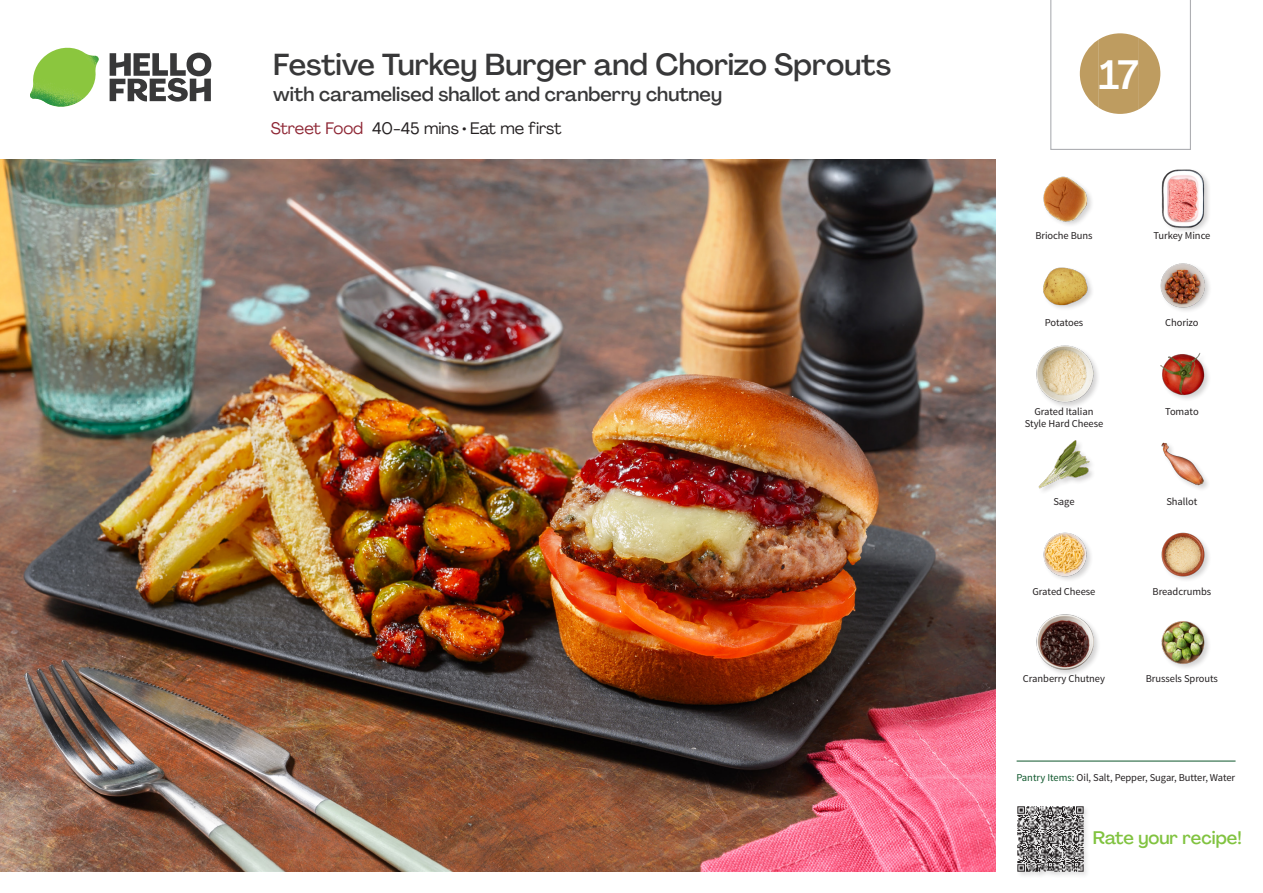
<style>
.page{position:relative;width:1263px;height:893px;background:#fff}
.page>*{position:absolute;margin:0;border:0;box-sizing:border-box;transform-origin:0 0}
._24_Recipe_Nr_Bag{font:500 40.5px "Agrandir";color:#fff}
._15_Titel_UK{font:500 30px "Agrandir";color:#383839}
._15_Titel_UK-2{font:500 19.5px "Agrandir";color:#383839}
.t1{font:500 18px "Agrandir";color:#81c340}
._02_Box_Type{font:16.5px "Agrandir";color:#231f20}
._18_FRONT_ingredients_UK{font:10.5px "Source Sans Pro";letter-spacing:-.005em;color:#231f20}
.t2{font:10.5px "Source Sans Variable";letter-spacing:-.005em;color:#231f20}
.s1{color:#8e2634}
.s2{font-family:"Source Sans Pro";color:#0e572c}
</style>
<div class="page">
<svg style="left:110px;top:53px;width:101px;height:49px"></svg>
<img style="left:30px;top:48px;width:69px;height:59px">
<img style="left:0;top:159px;width:995px;height:713px">
<hr style="left:1016px;top:761px;width:219px;height:1px;background:#0e572c">
<div style="left:1016px;top:805px;width:74px;height:74px;background:#f9f9f9"></div>
<img style="left:1017px;top:806px;width:69px;height:69px">
<div style="left:1161px;top:169px;width:51px;height:65px;background:#231f20;opacity:.2"></div>
<img style="left:1161px;top:170px;width:51px;height:57px">
<img style="left:1043px;top:176px;width:49px;height:49px">
<img style="left:1160px;top:263px;width:50px;height:48px">
<img style="left:1043px;top:267px;width:49px;height:42px">
<img style="left:1160px;top:353px;width:49px;height:46px">
<div style="left:1035px;top:344px;width:66px;height:65px;background:#231f20;opacity:.2"></div>
<img style="left:1036px;top:345px;width:58px;height:58px">
<img style="left:1161px;top:442px;width:47px;height:47px">
<img style="left:1038px;top:440px;width:55px;height:51px">
<img style="left:1161px;top:532px;width:48px;height:48px">
<img style="left:1043px;top:532px;width:48px;height:48px">
<img style="left:1161px;top:621px;width:48px;height:47px">
<div style="left:1035px;top:613px;width:66px;height:63px;background:#231f20;opacity:.2"></div>
<img style="left:1036px;top:613px;width:58px;height:57px">
<svg style="left:1050px;top:0;width:141px;height:150px"></svg>
<p class="_15_Titel_UK" style="left:273px;top:46px;width:619px">Festive Turkey Burger and Chorizo Sprouts</p>
<p class="_15_Titel_UK-2" style="left:273px;top:82px;width:450px">with caramelised shallot and cranberry chutney</p>
<p class="_02_Box_Type" style="left:271px;top:118px;width:292px"><span class="s1">Street Food</span> 40-45 mins • Eat me first</p>
<p class="_24_Recipe_Nr_Bag" style="left:1099px;top:50px;width:42px">17</p>
<p class="_18_FRONT_ingredients_UK" style="left:1035px;top:229px;width:59px">Brioche Buns</p>
<p class="_18_FRONT_ingredients_UK" style="left:1153px;top:229px;width:58px">Turkey Mince</p>
<p class="_18_FRONT_ingredients_UK" style="left:1045px;top:316px;width:40px">Potatoes</p>
<p class="_18_FRONT_ingredients_UK" style="left:1165px;top:316px;width:35px">Chorizo</p>
<p class="_18_FRONT_ingredients_UK" style="left:1034px;top:405px;width:60px">Grated Italian</p>
<p class="_18_FRONT_ingredients_UK" style="left:1165px;top:405px;width:35px">Tomato</p>
<p class="_18_FRONT_ingredients_UK" style="left:1025px;top:417px;width:80px">Style Hard Cheese</p>
<p class="_18_FRONT_ingredients_UK" style="left:1053px;top:495px;width:23px">Sage</p>
<p class="_18_FRONT_ingredients_UK" style="left:1166px;top:495px;width:32px">Shallot</p>
<p class="_18_FRONT_ingredients_UK" style="left:1032px;top:585px;width:64px">Grated Cheese</p>
<p class="_18_FRONT_ingredients_UK" style="left:1153px;top:585px;width:60px">Breadcrumbs</p>
<p class="_18_FRONT_ingredients_UK" style="left:1023px;top:672px;width:84px">Cranberry Chutney</p>
<p class="_18_FRONT_ingredients_UK" style="left:1146px;top:672px;width:74px">Brussels Sprouts</p>
<p class="t2" style="left:1016px;top:771px;width:220px"><span class="s2">Pantry Items:</span> Oil, Salt, Pepper, Sugar, Butter, Water</p>
<h3 class="t1" style="left:1093px;top:827px;width:150px">Rate your recipe!</h3>
</div>
